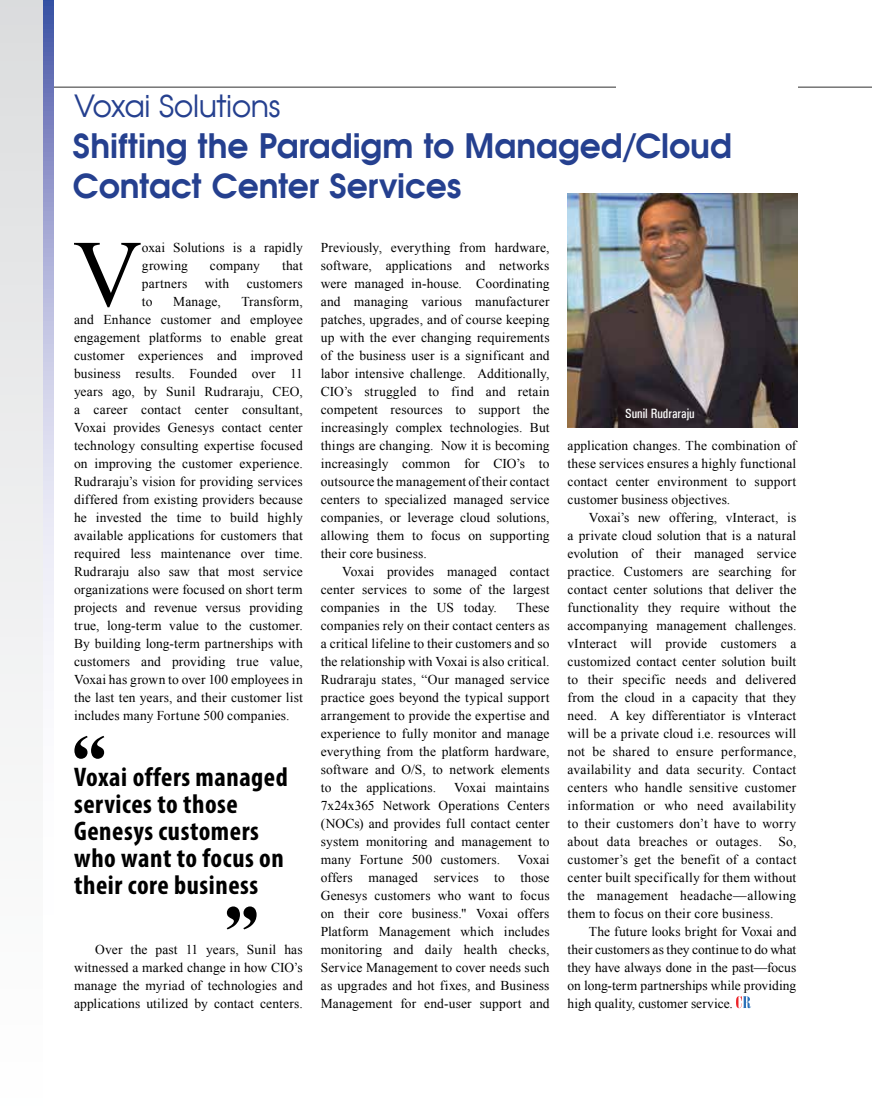
<style>
.page{position:relative;width:872px;height:1106px;background:#fff}
.page>*{position:absolute;margin:0;border:0;box-sizing:border-box;transform-origin:0 0}
.t1{font:95.1px "Times New Roman";color:#000}
.t2{font:700 33px/39.6px "Avian";color:#25408f}
.t3{font:30px "Avian";letter-spacing:-.015em;color:#25408f}
.t4{font:700 condensed 27px/27px "Myriad Pro";letter-spacing:.02em;color:#000}
.t5{font:13.5px/18px "Times New Roman";letter-spacing:.01em;color:#000;text-align:justify}
.t6{font:500 condensed 13.5px "Univers";color:#fff}
</style>
<div class="page">
<svg style="left:736px;top:996px;width:15px;height:12px"></svg>
<svg style="left:74px;top:735px;width:30px;height:23px"></svg>
<svg style="left:227px;top:906px;width:29px;height:23px"></svg>
<hr style="left:0;top:86px;width:872px;height:2px;background:#000">
<svg style="left:42px;top:0;width:11px;height:747px"></svg>
<div style="left:0;top:0;width:42px;height:1106px;background:linear-gradient(to bottom,#dcdddf,#fff)"></div>
<div style="left:616px;top:44px;width:181px;height:72px;background:#fff"></div>
<img style="left:567px;top:193px;width:230px;height:234px">
<h3 class="t3" style="left:74px;top:92px;width:208px">Voxai Solutions</h3>
<h2 class="t2" style="left:73px;top:128px;width:660px">Shifting the Paradigm to Managed/Cloud<br>Contact Center Services</h2>
<h1 class="t1" style="left:73px;top:210px;width:70px">V</h1>
<p class="t5" style="left:142px;top:238px;width:162px">oxai Solutions is a rapidly growing</p>
<p class="t5" style="left:210px;top:256px;width:52px">company</p>
<p class="t5" style="left:282px;top:256px;width:22px">that</p>
<p class="t5" style="left:142px;top:274px;width:47px">partners</p>
<p class="t5" style="left:205px;top:274px;width:26px">with</p>
<p class="t5" style="left:247px;top:274px;width:58px">customers</p>
<p class="t5" style="left:142px;top:292px;width:12px">to</p>
<p class="t5" style="left:173px;top:292px;width:49px">Manage,</p>
<p class="t5" style="left:74px;top:292px;width:230px;text-indent:167px">Transform, and Enhance customer and employee engagement platforms to enable great customer experiences and improved business results. Founded over 11 years ago, by Sunil Rudraraju, CEO, a career contact center consultant, Voxai provides Genesys contact center technology consulting expertise focused on improving the customer experience.<br>Rudraraju’s vision for providing services differed from existing providers because he invested the time to build highly available applications for customers that required less maintenance over time.<br>Rudraraju also saw that most service organizations were focused on short term projects and revenue versus providing true, long-term value to the customer.<br>By building long-term partnerships with customers and providing true value, Voxai has grown to over 100 employees in the last ten years, and their customer list includes many Fortune 500 companies.</p>
<h3 class="t4" style="left:74px;top:763px;width:215px">Voxai offers managed services to those<br>Genesys customers who want to focus on their core business</h3>
<p class="t5" style="left:74px;top:940px;width:230px;text-indent:21px">Over the past 11 years, Sunil has witnessed a marked change in how CIO’s manage the myriad of technologies and applications utilized by contact centers.</p>
<p class="t5" style="left:321px;top:238px;width:230px">Previously, everything from hardware, software, applications and networks were managed in-house. Coordinating and managing various manufacturer patches, upgrades, and of course keeping up with the ever changing requirements of the business user is a significant and labor intensive challenge. Additionally, CIO’s struggled to find and retain competent resources to support the increasingly complex technologies. But things are changing. Now it is becoming increasingly common for CIO’s to outsource the management of their contact centers to specialized managed service companies, or leverage cloud solutions, allowing them to focus on supporting their core business.</p>
<p class="t5" style="left:321px;top:562px;width:230px;text-indent:21px">Voxai provides managed contact center services to some of the largest companies in the US today.</p>
<p class="t5" style="left:321px;top:598px;width:230px;text-indent:196px">These companies rely on their contact centers as a critical lifeline to their customers and so the relationship with Voxai is also critical.<br>Rudraraju states, “Our managed service practice goes beyond the typical support arrangement to provide the expertise and experience to fully monitor and manage everything from the platform hardware, software and O/S, to network elements to the applications.</p>
<p class="t5" style="left:321px;top:778px;width:230px;text-indent:133px">Voxai maintains 7x24x365 Network Operations Centers (NOCs) and provides full contact center system monitoring and management to many Fortune 500 customers.</p>
<p class="t5" style="left:321px;top:850px;width:230px;text-indent:197px">Voxai offers managed services to those Genesys customers who want to focus on their core business." Voxai offers Platform Management which includes monitoring and daily health checks, Service Management to cover needs such as upgrades and hot fixes, and Business Management for end-user support and</p>
<p class="t6" style="left:625px;top:405px;width:71px">Sunil Rudraraju</p>
<p class="t5" style="left:567px;top:436px;width:230px">application changes. The combination of these services ensures a highly functional contact center environment to support customer business objectives.</p>
<p class="t5" style="left:567px;top:508px;width:230px;text-indent:21px">Voxai’s new offering, vInteract, is a private cloud solution that is a natural evolution of their managed service practice. Customers are searching for contact center solutions that deliver the functionality they require without the accompanying management challenges. vInteract will provide customers a customized contact center solution built to their specific needs and delivered from the cloud in a capacity that they need. A key differentiator is vInteract will be a private cloud i.e. resources will not be shared to ensure performance, availability and data security. Contact centers who handle sensitive customer information or who need availability to their customers don’t have to worry about data breaches or outages. So, customer’s get the benefit of a contact center built specifically for them without the management headache—allowing them to focus on their core business.</p>
<p class="t5" style="left:567px;top:922px;width:230px;text-indent:21px">The future looks bright for Voxai and their customers as they continue to do what they have always done in the past—focus on long-term partnerships while providing high quality, customer service.</p>
</div>
